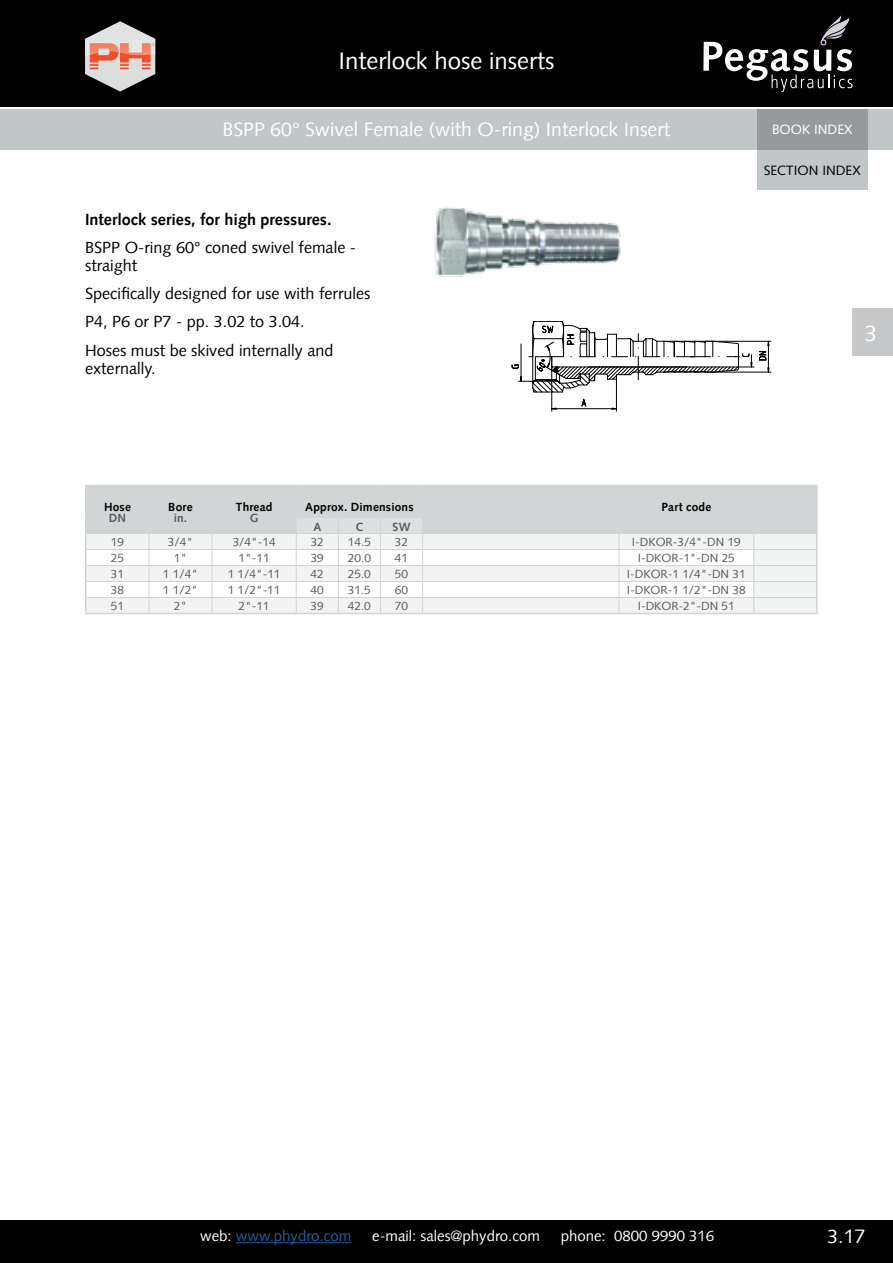
<style>
.page{position:relative;width:893px;height:1263px;background:#fff}
.page>*{position:absolute;margin:0;border:0;box-sizing:border-box;transform-origin:0 0}
.t1{font:24px "Syntax LT";color:#fff}
.t2{font:22.5px "Syntax LT";color:#fff}
.t3{font:19.5px "Syntax LT";color:#fff}
.t4{font:16.2px/28.2px "Syntax LT";color:#000}
.t5{font:700 16.2px "Syntax LT";color:#000}
.t6{font:15px "Syntax LT";color:#fff}
.t7{font:15px "Syntax LT";color:#215e9e}
.t8{font:13.5px "Syntax LT Std";color:#000}
.t9{font:13.5px "Syntax LT Std";color:#fff}
.t10{font:11.85px "Syntax LT";color:#58595b}
.t11{font:700 11.85px "Syntax LT";letter-spacing:.015em;color:#000}
.t12{font:700 11.85px "Syntax";color:#58595b}
.s1{color:#fff}
</style>
<div class="page">
<div style="left:0;top:0;width:893px;height:106px;background:#000"></div>
<div style="left:0;top:1220px;width:893px;height:43px;background:#000"></div>
<div style="left:0;top:109px;width:893px;height:41px;background:#c1c6c8"></div>
<hr style="left:236px;top:1242px;width:115px;height:1px;background:#215e9e">
<svg style="left:85px;top:21px;width:70px;height:71px"></svg>
<div style="left:853px;top:308px;width:40px;height:48px;background:#c7c8ca"></div>
<svg style="left:703px;top:13px;width:150px;height:79px"></svg>
<div style="left:757px;top:150px;width:110px;height:40px;background:#c1c6c8"></div>
<div style="left:757px;top:109px;width:110px;height:41px;background:#97999c"></div>
<hr style="left:85px;top:613px;width:64px;height:1px;background:#d1d5d6">
<hr style="left:149px;top:613px;width:63px;height:1px;background:#d1d5d6">
<hr style="left:212px;top:613px;width:84px;height:1px;background:#d1d5d6">
<hr style="left:296px;top:613px;width:42px;height:1px;background:#d1d5d6">
<hr style="left:338px;top:613px;width:42px;height:1px;background:#d1d5d6">
<hr style="left:380px;top:613px;width:43px;height:1px;background:#d1d5d6">
<hr style="left:423px;top:613px;width:196px;height:1px;background:#d1d5d6">
<hr style="left:619px;top:613px;width:135px;height:1px;background:#d1d5d6">
<hr style="left:754px;top:613px;width:64px;height:1px;background:#d1d5d6">
<svg style="left:85px;top:485px;width:733px;height:128px"></svg>
<hr style="left:552px;top:408px;width:64px;height:1px;background:#000">
<hr style="left:616px;top:379px;width:1px;height:32px;background:#000">
<hr style="left:551px;top:357px;width:1px;height:54px;background:#000">
<svg style="left:582px;top:399px;width:4px;height:7px"></svg>
<hr style="left:664px;top:341px;width:107px;height:1px;background:#000">
<hr style="left:664px;top:372px;width:107px;height:1px;background:#000">
<svg style="left:512px;top:321px;width:257px;height:71px"></svg>
<img style="left:434px;top:207px;width:187px;height:70px">
<h1 class="t1" style="left:338px;top:47px;width:218px">Interlock hose inserts</h1>
<h3 class="t3" style="left:223px;top:118px;width:449px">BSPP 60° Swivel Female (with O-ring) Interlock Insert</h3>
<p class="t9" style="left:772px;top:122px;width:82px">BOOK INDEX</p>
<h3 class="t5" style="left:85px;top:210px;width:248px">Interlock series, for high pressures.</h3>
<h3 class="t4" style="left:85px;top:238px;width:273px;line-height:18px">BSPP O-ring 60° coned swivel female - straight</h3>
<h3 class="t4" style="left:85px;top:280px;width:287px">Specifically designed for use with ferrules<br>P4, P6 or P7 - pp. 3.02 to 3.04.<br>Hoses must be skived internally and</h3>
<h3 class="t4" style="left:85px;top:354px;width:72px">externally.</h3>
<p class="t8" style="left:764px;top:162px;width:98px">SECTION INDEX</p>
<h2 class="t2" style="left:865px;top:320px;width:14px">3</h2>
<p class="t11" style="left:104px;top:500px;width:28px">Hose</p>
<p class="t12" style="left:109px;top:511px;width:19px">DN</p>
<p class="t11" style="left:168px;top:500px;width:26px">Bore</p>
<p class="t12" style="left:174px;top:511px;width:15px">in.</p>
<p class="t11" style="left:236px;top:500px;width:38px">Thread</p>
<p class="t12" style="left:250px;top:511px;width:10px">G</p>
<p class="t11" style="left:305px;top:500px;width:110px">Approx. Dimensions</p>
<p class="t11" style="left:661px;top:500px;width:51px">Part code</p>
<p class="t12" style="left:313px;top:520px;width:9px">A</p>
<p class="t12" style="left:355px;top:520px;width:9px">C</p>
<p class="t12" style="left:392px;top:520px;width:20px">SW</p>
<p class="t10" style="left:111px;top:535px;width:15px">19</p>
<p class="t10" style="left:168px;top:535px;width:27px">3/4"</p>
<p class="t10" style="left:233px;top:535px;width:44px">3/4"-14</p>
<p class="t10" style="left:311px;top:535px;width:15px">32</p>
<p class="t10" style="left:348px;top:535px;width:25px">14.5</p>
<p class="t10" style="left:395px;top:535px;width:15px">32</p>
<p class="t10" style="left:632px;top:535px;width:110px">I-DKOR-3/4"-DN 19</p>
<p class="t10" style="left:111px;top:551px;width:15px">25</p>
<p class="t10" style="left:174px;top:551px;width:15px">1"</p>
<p class="t10" style="left:239px;top:551px;width:33px">1"-11</p>
<p class="t10" style="left:311px;top:551px;width:15px">39</p>
<p class="t10" style="left:348px;top:551px;width:25px">20.0</p>
<p class="t10" style="left:395px;top:551px;width:15px">41</p>
<p class="t10" style="left:638px;top:551px;width:99px">I-DKOR-1"-DN 25</p>
<p class="t10" style="left:111px;top:567px;width:15px">31</p>
<p class="t10" style="left:163px;top:567px;width:36px">1 1/4"</p>
<p class="t10" style="left:228px;top:567px;width:54px">1 1/4"-11</p>
<p class="t10" style="left:311px;top:567px;width:15px">42</p>
<p class="t10" style="left:348px;top:567px;width:25px">25.0</p>
<p class="t10" style="left:395px;top:567px;width:15px">50</p>
<p class="t10" style="left:627px;top:567px;width:120px">I-DKOR-1 1/4"-DN 31</p>
<p class="t10" style="left:111px;top:583px;width:15px">38</p>
<p class="t10" style="left:163px;top:583px;width:36px">1 1/2"</p>
<p class="t10" style="left:228px;top:583px;width:54px">1 1/2"-11</p>
<p class="t10" style="left:311px;top:583px;width:15px">40</p>
<p class="t10" style="left:348px;top:583px;width:25px">31.5</p>
<p class="t10" style="left:395px;top:583px;width:15px">60</p>
<p class="t10" style="left:627px;top:583px;width:120px">I-DKOR-1 1/2"-DN 38</p>
<p class="t10" style="left:111px;top:598px;width:15px">51</p>
<p class="t10" style="left:174px;top:598px;width:15px">2"</p>
<p class="t10" style="left:239px;top:598px;width:33px">2"-11</p>
<p class="t10" style="left:311px;top:598px;width:15px">39</p>
<p class="t10" style="left:348px;top:598px;width:25px">42.0</p>
<p class="t10" style="left:395px;top:598px;width:15px">70</p>
<p class="t10" style="left:638px;top:598px;width:99px">I-DKOR-2"-DN 51</p>
<p class="t7" style="left:200px;top:1227px;width:153px"><span class="s1">web:</span> www.phydro.com</p>
<p class="t6" style="left:372px;top:1227px;width:169px">e-mail: sales@phydro.com</p>
<p class="t6" style="left:561px;top:1227px;width:155px">phone: 0800 9990 316</p>
<h3 class="t3" style="left:827px;top:1225px;width:39px">3.17</h3>
</div>
